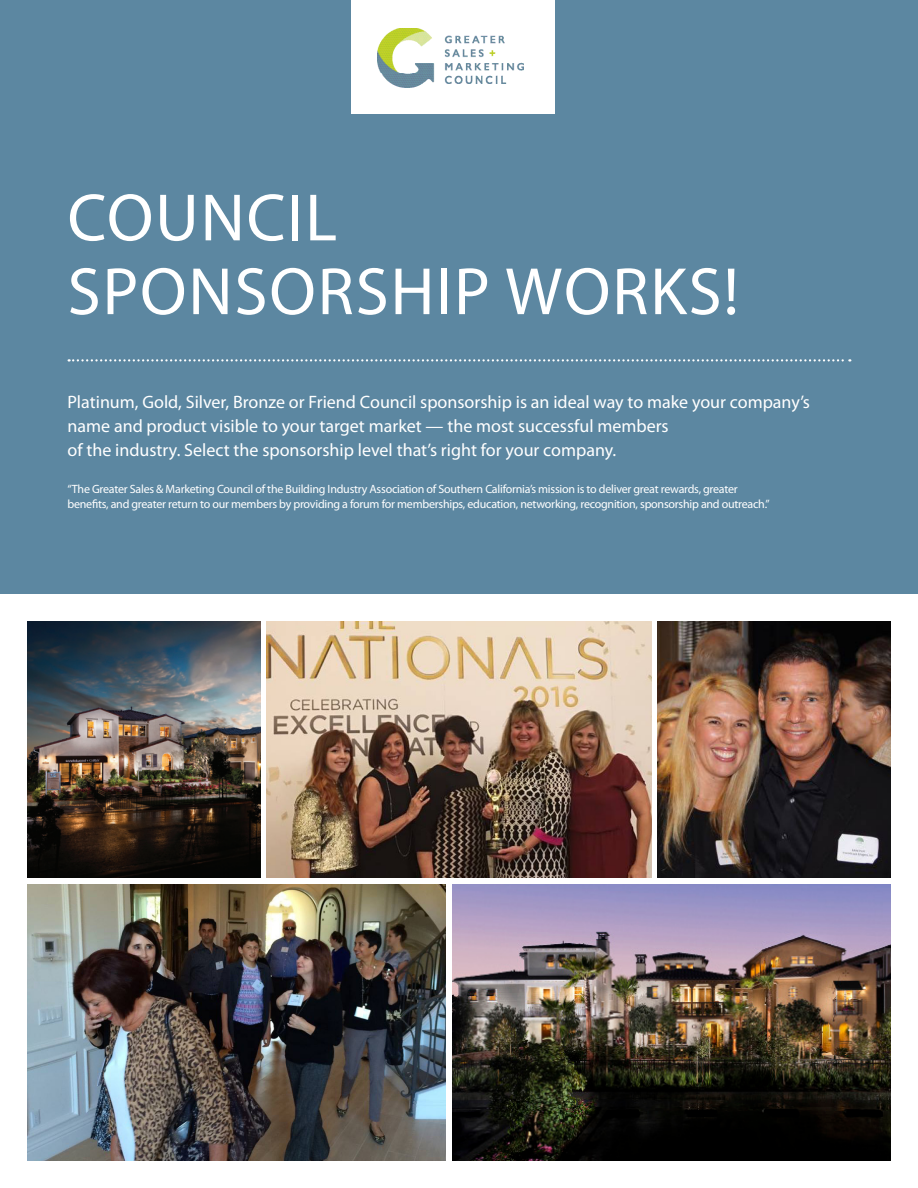
<style>
.page{position:relative;width:918px;height:1188px;background:#fff}
.page>*{position:absolute;margin:0;border:0;box-sizing:border-box;transform-origin:0 0}
.t1{font:67.5px/73.8px "Myriad Pro";letter-spacing:.025em;color:#fff}
.t2{font:18px/24px "Myriad Pro";color:#fff}
.t3{font:12px/15px "Myriad Pro";letter-spacing:-.02em;color:#fff}
</style>
<div class="page">
<div style="left:0;top:0;width:918px;height:594px;background:#5c87a1"></div>
<svg style="left:69px;top:359px;width:781px;height:3px"></svg>
<img style="left:27px;top:621px;width:233px;height:257px">
<img style="left:658px;top:621px;width:233px;height:257px">
<img style="left:453px;top:885px;width:438px;height:276px">
<img style="left:27px;top:885px;width:419px;height:276px">
<img style="left:267px;top:621px;width:384px;height:257px">
<div style="left:351px;top:0;width:203px;height:113px;background:#fff"></div>
<img style="left:377px;top:28px;width:147px;height:59px">
<p class="t1" style="left:68px;top:180px;width:673px">COUNCIL<br>SPONSORSHIP WORKS!</p>
<p class="t2" style="left:68px;top:389px;width:744px">Platinum, Gold, Silver, Bronze or Friend Council sponsorship is an ideal way to make your company’s name and product visible to your target market — the most successful members<br>of the industry. Select the sponsorship level that’s right for your company.</p>
<p class="t3" style="left:68px;top:481px;width:704px">“The Greater Sales &amp; Marketing Council of the Building Industry Association of Southern California’s mission is to deliver great rewards, greater benefits, and greater return to our members by providing a forum for memberships, education, networking, recognition, sponsorship and outreach.”</p>
</div>
